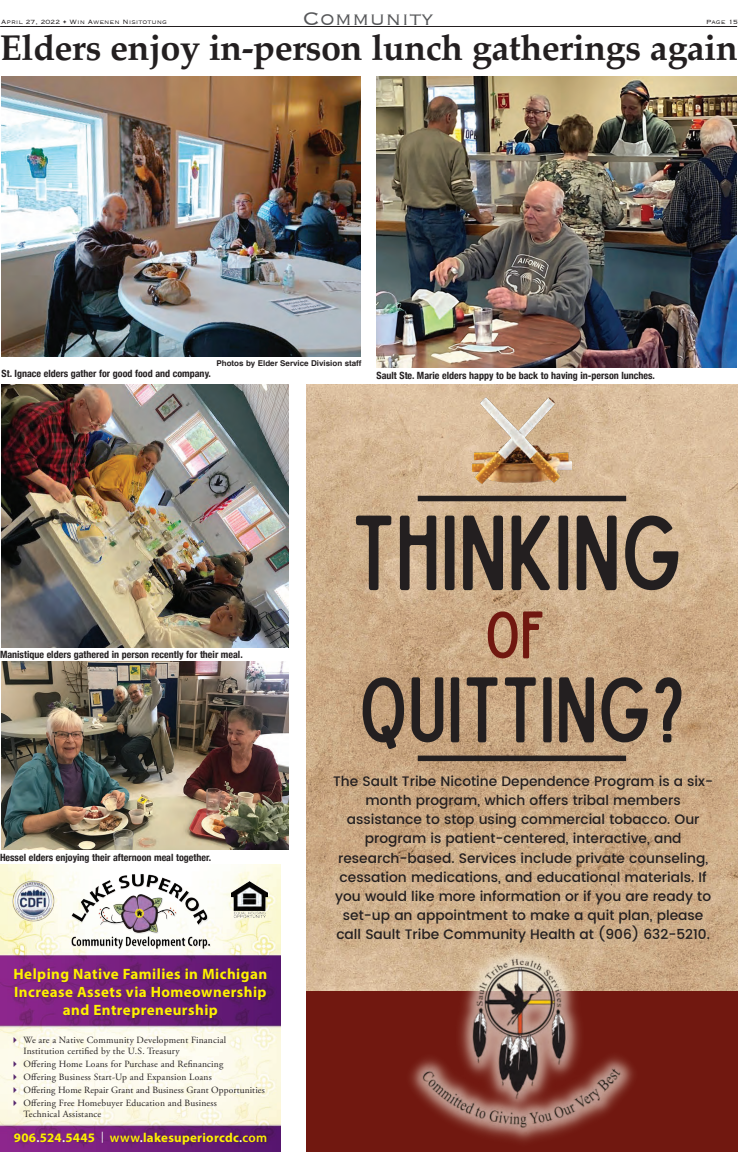
<style>
.page{position:relative;width:738px;height:1152px;background:#fff}
.page>*{position:absolute;margin:0;border:0;box-sizing:border-box;transform-origin:0 0}
.t1{font:85.5px "Sailors Condensed";color:#231f20}
.t2{font:74.6px "Sailors Condensed";color:#231f20}
.t3{font:53.8px "Sailors Condensed";color:#711810}
.t4{font:700 36px "Palatino";letter-spacing:-.015em;color:#231f20}
.t5{font:300 24px "Copperplate";color:#57585a}
.t6{font:700 15px/18px "Myriad Pro";letter-spacing:.03em;color:#fff101;text-align:center}
.t7{font:500 13.8px/19.2px "Poppins";color:#231f20;text-align:center}
.t8{font:700 13px "Myriad Pro";letter-spacing:.02em;color:#fff101}
.t9{font:700 condensed 10px "Helvetica Neue";color:#231f20}
.t10{font:9.5px/11.4px "Adobe Garamond Pro";letter-spacing:.02em;color:#231f20}
.t11{font:300 8px "Copperplate";color:#231f20}
.t12{font:700 8px "Helvetica";color:#231f20}
.s1{color:#56266e}
.s2{font-weight:600;color:#fff}
.s3{font-weight:400;font-size:11px;color:#fff}
.s4{font-weight:600}
</style>
<div class="page">
<hr style="left:0;top:26px;width:737px;height:1px;background:#231f20">
<img style="left:306px;top:384px;width:432px;height:607px">
<div style="left:306px;top:991px;width:432px;height:161px;background:#711810"></div>
<img style="left:473px;top:398px;width:98px;height:85px">
<div style="left:418px;top:756px;width:208px;height:5px;background:#231f20"></div>
<div style="left:418px;top:496px;width:208px;height:5px;background:#231f20"></div>
<img style="left:404px;top:938px;width:236px;height:204px">
<img style="left:0;top:864px;width:281px;height:288px">
<img style="left:68px;top:872px;width:144px;height:78px">
<img style="left:11px;top:878px;width:44px;height:45px">
<img style="left:231px;top:881px;width:36px;height:37px">
<div style="left:15px;top:969px;width:252px;height:50px;background:#231f20;opacity:.2"></div>
<div style="left:15px;top:1132px;width:253px;height:13px;background:#231f20;opacity:.2"></div>
<img style="left:1px;top:76px;width:360px;height:280px">
<img style="left:377px;top:76px;width:359px;height:292px">
<img style="left:1px;top:384px;width:288px;height:263px">
<img style="left:1px;top:662px;width:288px;height:188px">
<p class="t11" style="left:1px;top:17px;width:167px">April 27, 2022 • Win Awenen Nisitotung</p>
<h3 class="t5" style="left:303px;top:2px;width:132px">Community</h3>
<p class="t11" style="left:706px;top:17px;width:34px">Page 15</p>
<h3 class="t4" style="left:0;top:17px;width:739px">Elders enjoy in-person lunch gatherings again</h3>
<p class="t12" style="left:216px;top:357px;width:147px">Photos by Elder Service Division staff</p>
<p class="t9" style="left:2px;top:366px;width:211px">St. Ignace elders gather for good food and company.</p>
<p class="t9" style="left:377px;top:367px;width:280px">Sault Ste. Marie elders happy to be back to having in-person lunches.</p>
<p class="t9" style="left:0;top:646px;width:244px">Manistique elders gathered in person recently for their meal.</p>
<p class="t9" style="left:0;top:849px;width:213px">Hessel elders enjoying their afternoon meal together.</p>
<p class="t6" style="left:14px;top:965px;width:255px">Helping Native Families in Michigan<br>Increase Assets via Homeownership and Entrepreneurship</p>
<p class="t10" style="left:23px;top:1034px;width:204px;text-indent:-13px"><span class="s1">✔</span> We are a Native Community Development Financial<br>Institution certified by the U.S. Treasury</p>
<p class="t10" style="left:10px;top:1059px;width:215px"><span class="s1">✔</span> Offering Home Loans for Purchase and Refinancing</p>
<p class="t10" style="left:10px;top:1071px;width:203px"><span class="s1">✔</span> Offering Business Start-Up and Expansion Loans</p>
<p class="t10" style="left:10px;top:1084px;width:256px"><span class="s1">✔</span> Offering Home Repair Grant and Business Grant Opportunities</p>
<p class="t10" style="left:23px;top:1097px;width:195px;text-indent:-13px"><span class="s1">✔</span> Offering Free Homebuyer Education and Business<br>Technical Assistance</p>
<p class="t8" style="left:14px;top:1129px;width:255px">906<span class="s2">.</span>524<span class="s2">.</span>5445 <span class="s3">|</span> <span class="s4">www</span><span class="s2">.</span>lakesuperiorcdc<span class="s2">.</span><span class="s4">com</span></p>
<h1 class="t1" style="left:352px;top:511px;width:332px">THINKING</h1>
<h3 class="t3" style="left:485px;top:608px;width:62px">OF</h3>
<h2 class="t2" style="left:359px;top:673px;width:328px">QUITTING?</h2>
<p class="t7" style="left:333px;top:772px;width:381px">The Sault Tribe Nicotine Dependence Program is a six&shy;month program, which offers tribal members assistance to stop using commercial tobacco. Our program is patient-centered, interactive, and research-based. Services include private counseling, cessation medications, and educational materials. If you would like more information or if you are ready to set-up an appointment to make a quit plan, please call Sault Tribe Community Health at (906) 632-5210.</p>
</div>
